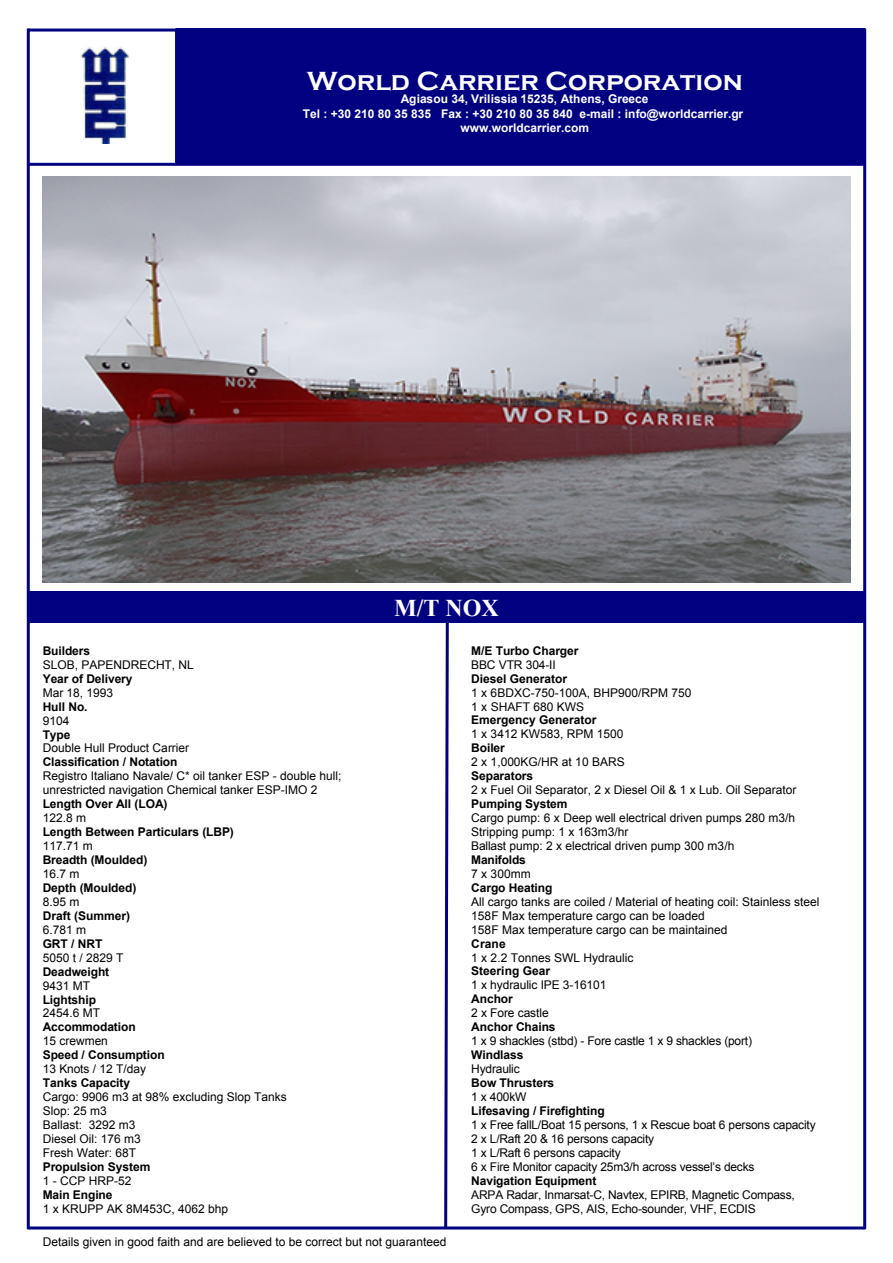
<style>
.page{position:relative;width:893px;height:1263px;background:#fff}
.page>*{position:absolute;margin:0;border:0;box-sizing:border-box;transform-origin:0 0}
.t1{font:700 27px "Copperplate Gothic";color:#fff}
.t2{font:700 24px "Times New Roman";color:#fff}
.t3{font:12px/14px "Arial";color:#000}
.t4{font:700 12px "Arial";letter-spacing:-.005em;color:#000}
.t5{font:700 12px/14.4px "Arial";color:#fff;text-align:center}
</style>
<div class="page">
<div style="left:28px;top:592px;width:837px;height:31px;background:#000080"></div>
<div style="left:177px;top:29px;width:688px;height:135px;background:#000080"></div>
<img style="left:80px;top:47px;width:49px;height:96px">
<hr style="left:27px;top:29px;width:3px;height:1200px;background:#000080">
<hr style="left:175px;top:29px;width:3px;height:135px;background:#000080">
<svg style="left:443px;top:623px;width:7px;height:604px"></svg>
<hr style="left:28px;top:29px;width:837px;height:3px;background:#000080">
<hr style="left:28px;top:163px;width:837px;height:3px;background:#000080">
<hr style="left:28px;top:1227px;width:837px;height:3px;background:#000080">
<hr style="left:863px;top:29px;width:3px;height:1200px;background:#000080">
<img style="left:43px;top:176px;width:807px;height:407px">
<h1 class="t1" style="left:307px;top:66px;width:437px">World Carrier Corporation</h1>
<p class="t5" style="left:303px;top:92px;width:442px">Agiasou 34, Vrilissia 15235, Athens, Greece<br>Tel : +30 210 80 35 835 Fax : +30 210 80 35 840 e-mail : info@worldcarrier.gr www.worldcarrier.com</p>
<p class="t4" style="left:43px;top:643px;width:49px">Builders</p>
<p class="t3" style="left:43px;top:658px;width:153px">SLOB, PAPENDRECHT, NL</p>
<p class="t4" style="left:43px;top:671px;width:91px">Year of Delivery</p>
<p class="t3" style="left:43px;top:686px;width:72px">Mar 18, 1993</p>
<p class="t4" style="left:43px;top:699px;width:46px">Hull No.</p>
<p class="t3" style="left:43px;top:714px;width:28px">9104</p>
<p class="t4" style="left:43px;top:726px;width:29px">Type</p>
<p class="t3" style="left:43px;top:741px;width:148px">Double Hull Product Carrier</p>
<p class="t4" style="left:43px;top:754px;width:136px">Classification / Notation</p>
<p class="t3" style="left:43px;top:769px;width:300px">Registro Italiano Navale/ C* oil tanker ESP - double hull; unrestricted navigation Chemical tanker ESP-IMO 2</p>
<p class="t4" style="left:43px;top:796px;width:126px">Length Over All (LOA)</p>
<p class="t3" style="left:43px;top:811px;width:45px">122.8 m</p>
<p class="t4" style="left:43px;top:824px;width:193px">Length Between Particulars (LBP)</p>
<p class="t3" style="left:43px;top:839px;width:52px">117.71 m</p>
<p class="t4" style="left:43px;top:852px;width:106px">Breadth (Moulded)</p>
<p class="t3" style="left:43px;top:867px;width:38px">16.7 m</p>
<p class="t4" style="left:43px;top:880px;width:95px">Depth (Moulded)</p>
<p class="t3" style="left:43px;top:895px;width:38px">8.95 m</p>
<p class="t4" style="left:43px;top:908px;width:89px">Draft (Summer)</p>
<p class="t3" style="left:43px;top:923px;width:45px">6.781 m</p>
<p class="t4" style="left:43px;top:936px;width:61px">GRT / NRT</p>
<p class="t3" style="left:43px;top:951px;width:82px">5050 t / 2829 T</p>
<p class="t4" style="left:43px;top:964px;width:68px">Deadweight</p>
<p class="t3" style="left:43px;top:979px;width:49px">9431 MT</p>
<p class="t4" style="left:43px;top:991px;width:55px">Lightship</p>
<p class="t3" style="left:43px;top:1006px;width:59px">2454.6 MT</p>
<p class="t4" style="left:43px;top:1019px;width:94px">Accommodation</p>
<p class="t3" style="left:43px;top:1034px;width:67px">15 crewmen</p>
<p class="t4" style="left:43px;top:1047px;width:123px">Speed / Consumption</p>
<p class="t3" style="left:43px;top:1062px;width:105px">13 Knots / 12 T/day</p>
<p class="t4" style="left:43px;top:1075px;width:89px">Tanks Capacity</p>
<p class="t3" style="left:43px;top:1090px;width:245px">Cargo: 9906 m3 at 98% excluding Slop Tanks<br>Slop: 25 m3<br>Ballast: 3292 m3<br>Diesel Oil: 176 m3<br>Fresh Water: 68T</p>
<p class="t4" style="left:43px;top:1159px;width:109px">Propulsion System</p>
<p class="t3" style="left:43px;top:1174px;width:90px">1 - CCP HRP-52</p>
<p class="t4" style="left:43px;top:1187px;width:71px">Main Engine</p>
<p class="t3" style="left:43px;top:1202px;width:187px">1 x KRUPP AK 8M453C, 4062 bhp</p>
<h2 class="t2" style="left:394px;top:591px;width:106px">M/T NOX</h2>
<p class="t4" style="left:471px;top:643px;width:109px">M/E Turbo Charger</p>
<p class="t3" style="left:471px;top:658px;width:86px">BBC VTR 304-II</p>
<p class="t4" style="left:471px;top:670px;width:97px">Diesel Generator</p>
<p class="t3" style="left:471px;top:686px;width:222px">1 x 6BDXC-750-100A, BHP900/RPM 750<br>1 x SHAFT 680 KWS</p>
<p class="t4" style="left:471px;top:712px;width:127px">Emergency Generator</p>
<p class="t3" style="left:471px;top:727px;width:154px">1 x 3412 KW583, RPM 1500</p>
<p class="t4" style="left:471px;top:740px;width:35px">Boiler</p>
<p class="t3" style="left:471px;top:755px;width:155px">2 x 1,000KG/HR at 10 BARS</p>
<p class="t4" style="left:471px;top:768px;width:63px">Separators</p>
<p class="t3" style="left:471px;top:783px;width:327px">2 x Fuel Oil Separator, 2 x Diesel Oil &amp; 1 x Lub. Oil Separator</p>
<p class="t4" style="left:471px;top:796px;width:98px">Pumping System</p>
<p class="t3" style="left:471px;top:811px;width:325px">Cargo pump: 6 x Deep well electrical driven pumps 280 m3/h<br>Stripping pump: 1 x 163m3/hr<br>Ballast pump: 2 x electrical driven pump 300 m3/h</p>
<p class="t4" style="left:471px;top:852px;width:56px">Manifolds</p>
<p class="t3" style="left:471px;top:867px;width:61px">7 x 300mm</p>
<p class="t4" style="left:471px;top:880px;width:83px">Cargo Heating</p>
<p class="t3" style="left:471px;top:895px;width:350px">All cargo tanks are coiled / Material of heating coil: Stainless steel<br>158F Max temperature cargo can be loaded<br>158F Max temperature cargo can be maintained</p>
<p class="t4" style="left:471px;top:935px;width:36px">Crane</p>
<p class="t3" style="left:471px;top:950px;width:164px">1 x 2.2 Tonnes SWL Hydraulic</p>
<p class="t4" style="left:471px;top:963px;width:80px">Steering Gear</p>
<p class="t3" style="left:471px;top:978px;width:137px">1 x hydraulic IPE 3-16101</p>
<p class="t4" style="left:471px;top:991px;width:43px">Anchor</p>
<p class="t3" style="left:471px;top:1006px;width:79px">2 x Fore castle</p>
<p class="t4" style="left:471px;top:1019px;width:86px">Anchor Chains</p>
<p class="t3" style="left:471px;top:1034px;width:282px">1 x 9 shackles (stbd) - Fore castle 1 x 9 shackles (port)</p>
<p class="t4" style="left:471px;top:1047px;width:54px">Windlass</p>
<p class="t3" style="left:471px;top:1062px;width:50px">Hydraulic</p>
<p class="t4" style="left:471px;top:1075px;width:85px">Bow Thrusters</p>
<p class="t3" style="left:471px;top:1090px;width:57px">1 x 400kW</p>
<p class="t4" style="left:471px;top:1103px;width:135px">Lifesaving / Firefighting</p>
<p class="t3" style="left:471px;top:1118px;width:346px">1 x Free fallL/Boat 15 persons, 1 x Rescue boat 6 persons capacity 2 x L/Raft 20 &amp; 16 persons capacity<br>1 x L/Raft 6 persons capacity<br>6 x Fire Monitor capacity 25m3/h across vessel’s decks</p>
<p class="t4" style="left:471px;top:1173px;width:127px">Navigation Equipment</p>
<p class="t3" style="left:471px;top:1188px;width:325px">ARPA Radar, Inmarsat-C, Navtex, EPIRB, Magnetic Compass,<br>Gyro Compass, GPS, AIS, Echo-sounder, VHF, ECDIS</p>
<p class="t3" style="left:43px;top:1235px;width:405px">Details given in good faith and are believed to be correct but not guaranteed</p>
</div>
